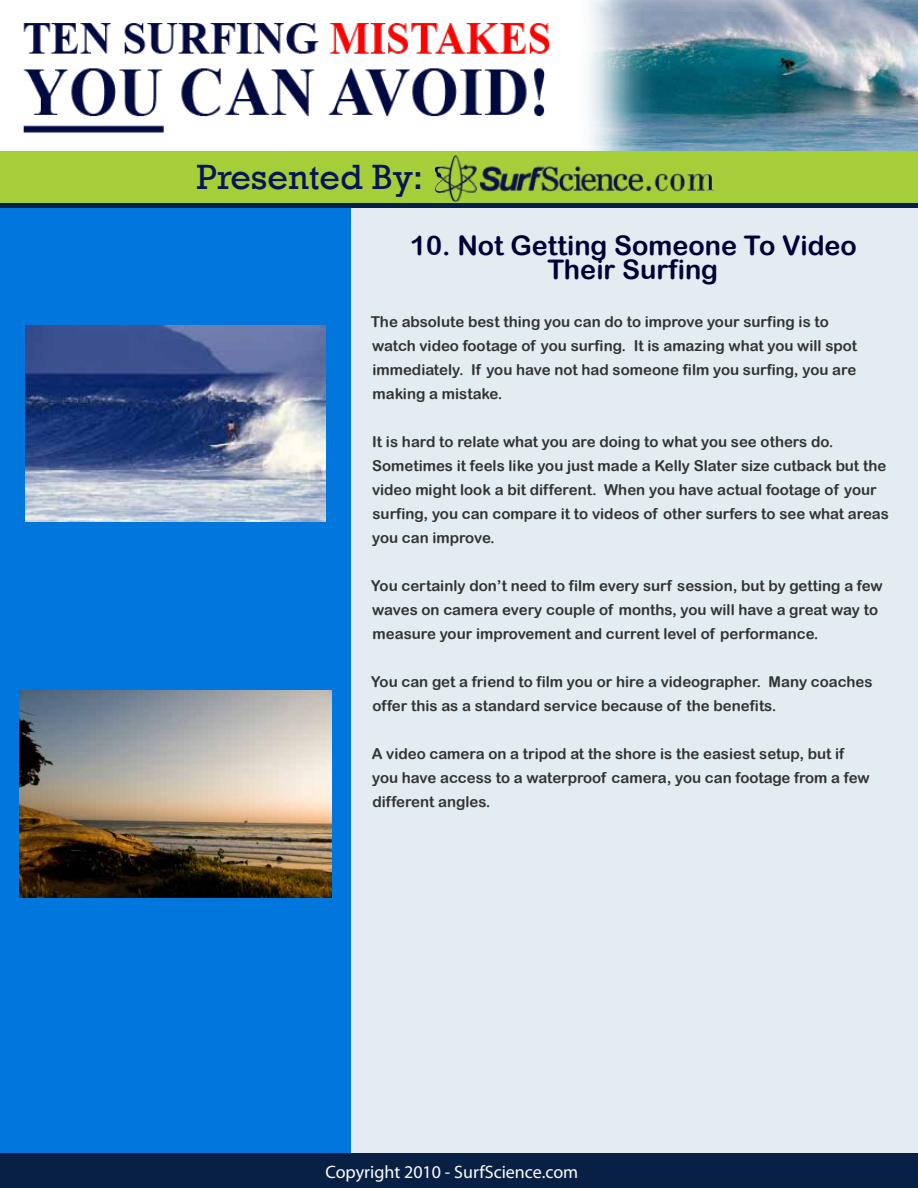
<style>
.page{position:relative;width:918px;height:1188px;background:#e2ecf1}
.page>*{position:absolute;margin:0;border:0;box-sizing:border-box;transform-origin:0 0}
.t1{font:36px "Rockwell";color:#081557}
.t2{font:27px/24px "Arial Rounded MT Bold";color:#010035;text-align:center}
.t3{font:18px "Myriad Pro";color:#fff}
.t4{font:15px/24px "Arial Rounded MT Bold";color:#333332}
</style>
<div class="page">
<div style="left:0;top:186px;width:351px;height:1002px;background:#0176dd"></div>
<div style="left:0;top:0;width:918px;height:184px;background:#fff"></div>
<img style="left:589px;top:0;width:329px;height:152px">
<div style="left:0;top:152px;width:918px;height:51px;background:#a5ce39"></div>
<img style="left:411px;top:151px;width:328px;height:52px">
<hr style="left:0;top:203px;width:918px;height:4px;background:#082044">
<img style="left:411px;top:156px;width:328px;height:4px">
<img style="left:23px;top:23px;width:527px;height:110px">
<div style="left:0;top:1154px;width:918px;height:34px;background:#082044"></div>
<img style="left:26px;top:325px;width:299px;height:197px">
<img style="left:20px;top:690px;width:311px;height:207px">
<h1 class="t1" style="left:196px;top:156px;width:228px">Presented By:</h1>
<h2 class="t2" style="left:410px;top:233px;width:448px">10. Not Getting Someone To Video<br>Their Surfing</h2>
<p class="t4" style="left:371px;top:310px;width:488px">The absolute best thing you can do to improve your surfing is to watch video footage of you surfing. It is amazing what you will spot immediately. If you have not had someone film you surfing, you are making a mistake.</p>
<p class="t4" style="left:372px;top:430px;width:518px">It is hard to relate what you are doing to what you see others do.<br>Sometimes it feels like you just made a Kelly Slater size cutback but the video might look a bit different. When you have actual footage of your surfing, you can compare it to videos of other surfers to see what areas you can improve.</p>
<p class="t4" style="left:371px;top:574px;width:513px">You certainly don’t need to film every surf session, but by getting a few waves on camera every couple of months, you will have a great way to measure your improvement and current level of performance.</p>
<p class="t4" style="left:371px;top:670px;width:503px">You can get a friend to film you or hire a videographer. Many coaches offer this as a standard service because of the benefits.</p>
<p class="t4" style="left:372px;top:742px;width:499px">A video camera on a tripod at the shore is the easiest setup, but if you have access to a waterproof camera, you can footage from a few different angles.</p>
<p class="t3" style="left:326px;top:1160px;width:254px">Copyright 2010 - SurfScience.com</p>
</div>
